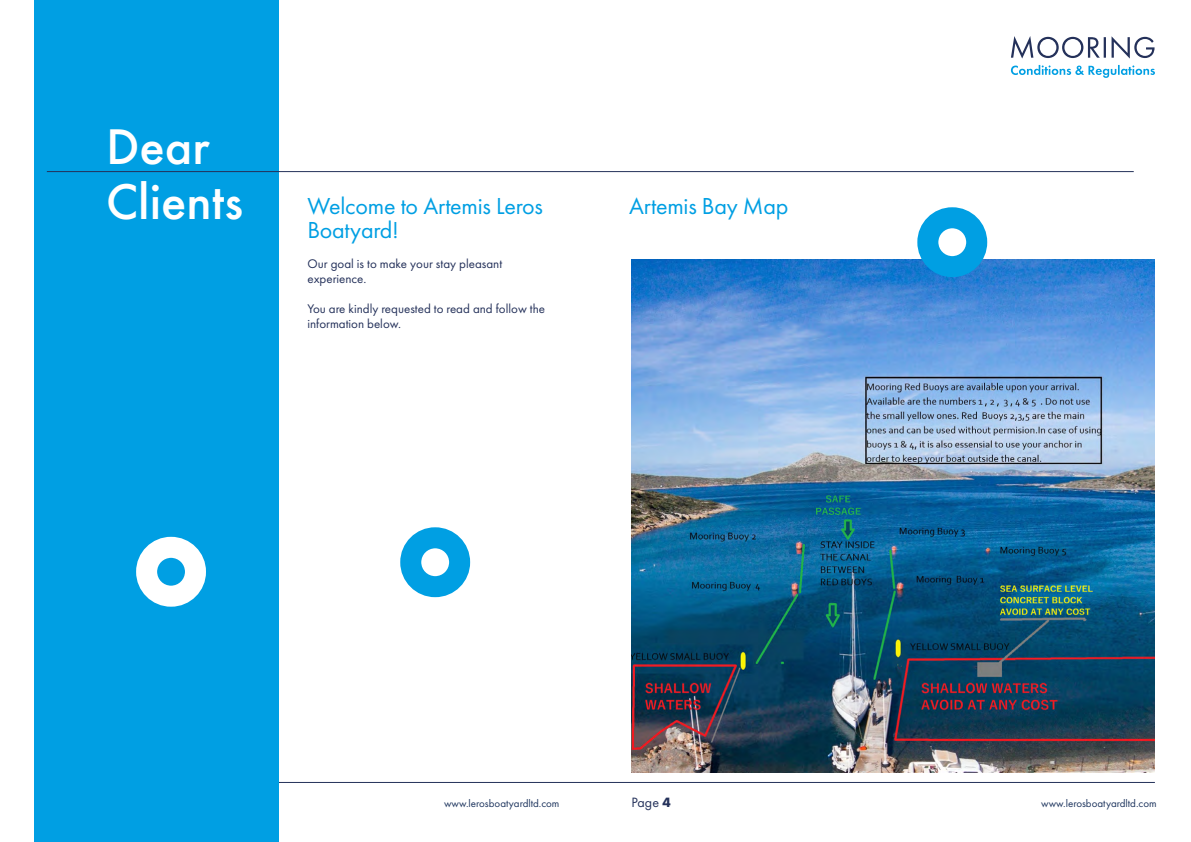
<style>
.page{position:relative;width:1191px;height:842px;background:#fff}
.page>*{position:absolute;margin:0;border:0;box-sizing:border-box;transform-origin:0 0}
.t1{font:500 46px/55.2px "Futura";color:#fff}
.t2{font:24px/24px "Futura PT";letter-spacing:-.01em;color:#009fe3}
.t3{font:14px "Futura PT";color:#24315a}
.t4{font:13px/15px "Futura PT";color:#24315a}
.t5{font:11px "Futura PT";color:#1e355e}
.s1{font-weight:700}
</style>
<div class="page">
<hr style="left:34px;top:782px;width:1120px;height:1px;background:#24315a">
<svg style="left:1011px;top:65px;width:144px;height:13px"></svg>
<svg style="left:1011px;top:36px;width:143px;height:23px"></svg>
<div style="left:34px;top:0;width:245px;height:842px;background:#009fe3"></div>
<div style="left:400px;top:527px;width:70px;height:70px;border:21px solid #009fe3;border-radius:50%"></div>
<hr style="left:47px;top:171px;width:1086px;height:1px;background:#24315a">
<img style="left:631px;top:260px;width:523px;height:512px">
<div style="left:917px;top:207px;width:70px;height:70px;border:21px solid #009fe3;border-radius:50%"></div>
<div style="left:136px;top:537px;width:70px;height:70px;border:21px solid #fff;border-radius:50%"></div>
<h1 class="t1" style="left:106px;top:119px;width:139px">Dear<br>Clients</h1>
<h2 class="t2" style="left:307px;top:194px;width:237px">Welcome to Artemis Leros<br>Boatyard!</h2>
<p class="t4" style="left:307px;top:256px;width:196px">Our goal is to make your stay pleasant experience.</p>
<p class="t4" style="left:307px;top:301px;width:239px">You are kindly requested to read and follow the information below.</p>
<h2 class="t2" style="left:629px;top:194px;width:161px">Artemis Bay Map</h2>
<p class="t5" style="left:444px;top:797px;width:117px">www.lerosboatyardltd.com</p>
<p class="t3" style="left:631px;top:794px;width:41px">Page <span class="s1">4</span></p>
<p class="t5" style="left:1041px;top:797px;width:117px">www.lerosboatyardltd.com</p>
</div>
